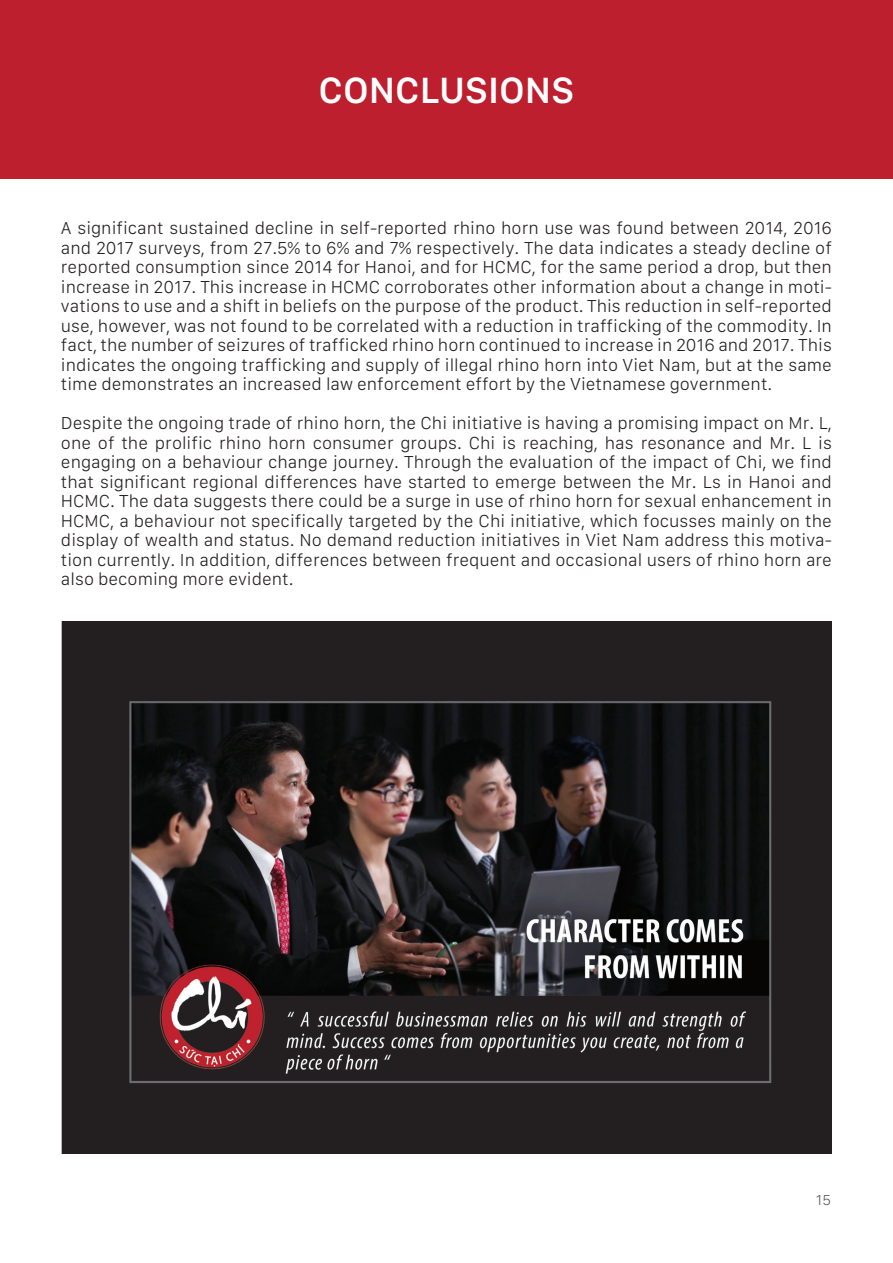
<style>
.page{position:relative;width:893px;height:1263px;background:#fff}
.page>*{position:absolute;margin:0;border:0;box-sizing:border-box;transform-origin:0 0}
.t1{font:600 37.95px "San Francisco Text";color:#fff}
.t2{font:300 18px/19.5px "San Francisco Text";color:#231f20;text-align:justify}
.t3{font:300 15px "San Francisco Text";color:#57585a}
</style>
<div class="page">
<div style="left:0;top:0;width:893px;height:178px;background:#be1f2e"></div>
<img style="left:61px;top:621px;width:771px;height:532px">
<h1 class="t1" style="left:319px;top:66px;width:257px">CONCLUSIONS</h1>
<p class="t2" style="left:61px;top:218px;width:772px">A significant sustained decline in self-reported rhino horn use was found between 2014, 2016 and 2017 surveys, from 27.5% to 6% and 7% respectively. The data indicates a steady decline of reported consumption since 2014 for Hanoi, and for HCMC, for the same period a drop, but then increase in 2017. This increase in HCMC corroborates other information about a change in moti&shy;vations to use and a shift in beliefs on the purpose of the product. This reduction in self-reported use, however, was not found to be correlated with a reduction in trafficking of the commodity. In fact, the number of seizures of trafficked rhino horn continued to increase in 2016 and 2017. This indicates the ongoing trafficking and supply of illegal rhino horn into Viet Nam, but at the same time demonstrates an increased law enforcement effort by the Vietnamese government.</p>
<p class="t2" style="left:61px;top:413px;width:772px">Despite the ongoing trade of rhino horn, the Chi initiative is having a promising impact on Mr. L, one of the prolific rhino horn consumer groups. Chi is reaching, has resonance and Mr. L is engaging on a behaviour change journey. Through the evaluation of the impact of Chi, we find that significant regional differences have started to emerge between the Mr. Ls in Hanoi and HCMC. The data suggests there could be a surge in use of rhino horn for sexual enhancement in HCMC, a behaviour not specifically targeted by the Chi initiative, which focusses mainly on the display of wealth and status. No demand reduction initiatives in Viet Nam address this motiva&shy;tion currently. In addition, differences between frequent and occasional users of rhino horn are also becoming more evident.</p>
<p class="t3" style="left:816px;top:1190px;width:17px">15</p>
</div>
